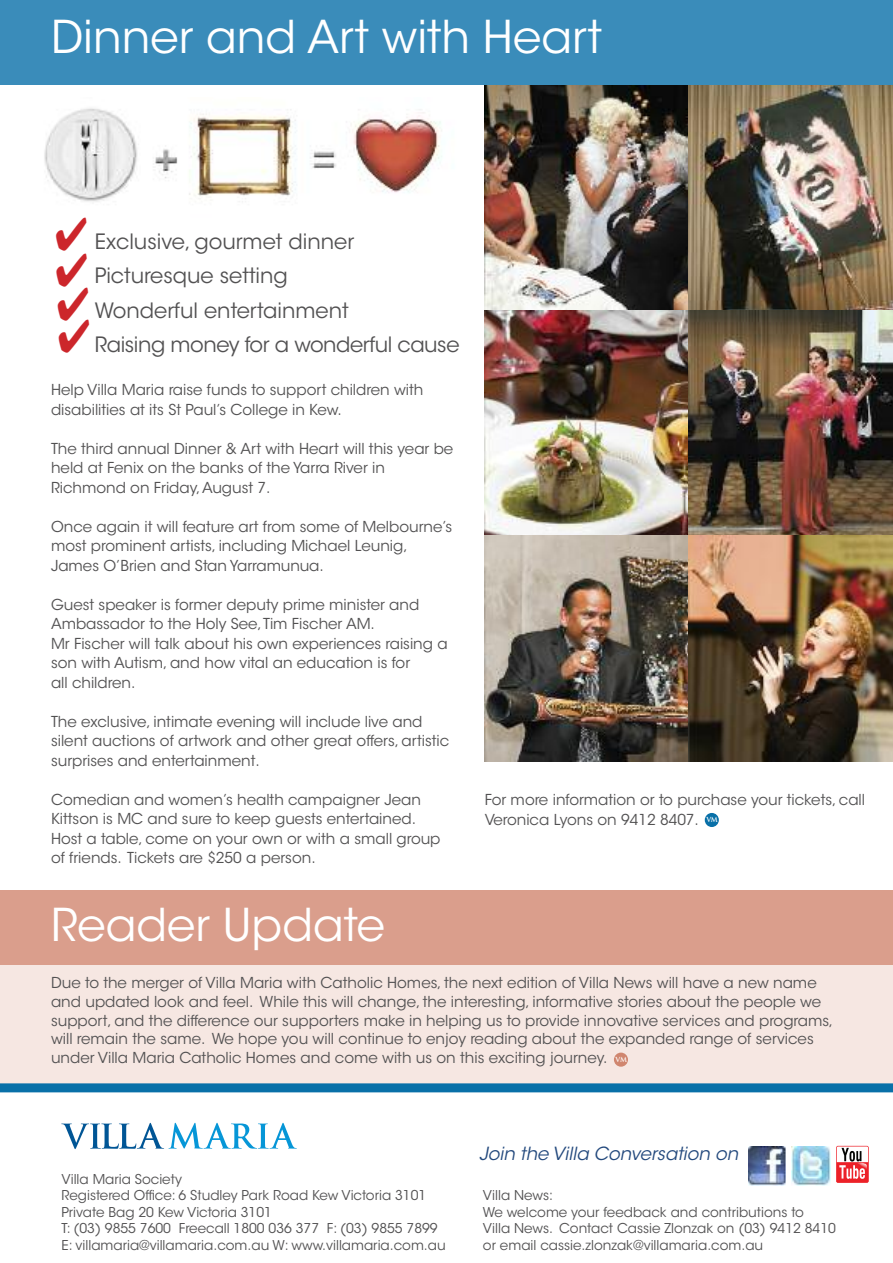
<style>
.page{position:relative;width:893px;height:1263px;background:#fff}
.page>*{position:absolute;margin:0;border:0;box-sizing:border-box;transform-origin:0 0}
.t1{font:45px "ITC Avant Garde Std";color:#fff}
.t2{font:39px/34px "Zapf Dingbats";color:#cc262b}
.t3{font:21px/34.5px "ITC Avant Garde Std";color:#525152}
.t4{font:italic 18px "ITC Avant Garde Std";color:#23497d}
.t5{font:15px/19.5px "ITC Avant Garde Std";color:#525152}
.t6{font:13.5px/16.5px "ITC Avant Garde Std";color:#525152}
.t7{font:700 6.75px "Trajan Pro";color:#fff}
</style>
<div class="page">
<div style="left:0;top:939px;width:892px;height:148px;background:#f6e7e2"></div>
<div style="left:0;top:0;width:893px;height:85px;background:#3a8cba"></div>
<svg style="left:836px;top:1146px;width:33px;height:37px"></svg>
<img style="left:748px;top:1146px;width:38px;height:39px">
<img style="left:792px;top:1146px;width:38px;height:39px">
<div style="left:705px;top:813px;width:14px;height:14px;background:#0970a8;border-radius:50%"></div>
<div style="left:0;top:1083px;width:893px;height:9px;background:#0970a8"></div>
<div style="left:0;top:890px;width:893px;height:74px;background:#da9e8c"></div>
<div style="left:614px;top:1052px;width:14px;height:15px;background:#d0866f;border-radius:50%"></div>
<img style="left:485px;top:85px;width:408px;height:676px">
<img style="left:44px;top:108px;width:398px;height:94px">
<svg style="left:61px;top:1123px;width:236px;height:26px"></svg>
<h1 class="t1" style="left:51px;top:16px;width:552px">Dinner and Art with Heart</h1>
<h2 class="t2" style="left:42px;top:221px;width:37px;rotate:-8deg">✔ ✔ ✔ ✔</h2>
<h3 class="t3" style="left:95px;top:226px;width:366px">Exclusive, gourmet dinner<br>Picturesque setting<br>Wonderful entertainment<br>Raising money for a wonderful cause</h3>
<p class="t5" style="left:51px;top:381px;width:374px">Help Villa Maria raise funds to support children with disabilities at its St Paul’s College in Kew.</p>
<p class="t5" style="left:51px;top:440px;width:404px">The third annual Dinner &amp; Art with Heart will this year be held at Fenix on the banks of the Yarra River in<br>Richmond on Friday, August 7.</p>
<p class="t5" style="left:51px;top:518px;width:403px">Once again it will feature art from some of Melbourne’s most prominent artists, including Michael Leunig,<br>James O’Brien and Stan Yarramunua.</p>
<p class="t5" style="left:51px;top:596px;width:398px">Guest speaker is former deputy prime minister and Ambassador to the Holy See, Tim Fischer AM.<br>Mr Fischer will talk about his own experiences raising a son with Autism, and how vital an education is for<br>all children.</p>
<p class="t5" style="left:51px;top:713px;width:400px">The exclusive, intimate evening will include live and silent auctions of artwork and other great offers, artistic surprises and entertainment.</p>
<p class="t5" style="left:51px;top:791px;width:391px">Comedian and women’s health campaigner Jean Kittson is MC and sure to keep guests entertained.<br>Host a table, come on your own or with a small group of friends. Tickets are $250 a person.</p>
<p class="t5" style="left:485px;top:791px;width:382px">For more information or to purchase your tickets, call<br>Veronica Lyons on 9412 8407.</p>
<p class="t7" style="left:706px;top:816px;width:13px">VM</p>
<h1 class="t1" style="left:51px;top:905px;width:335px">Reader Update</h1>
<p class="t5" style="left:51px;top:975px;width:784px;line-height:18.8px">Due to the merger of Villa Maria with Catholic Homes, the next edition of Villa News will have a new name and updated look and feel. While this will change, the interesting, informative stories about the people we support, and the difference our supporters make in helping us to provide innovative services and programs, will remain the same. We hope you will continue to enjoy reading about the expanded range of services under Villa Maria Catholic Homes and come with us on this exciting journey.</p>
<p class="t7" style="left:616px;top:1056px;width:13px">VM</p>
<p class="t6" style="left:62px;top:1172px;width:386px">Villa Maria Society<br>Registered Office: 6 Studley Park Road Kew Victoria 3101<br>Private Bag 20 Kew Victoria 3101<br>T: (03) 9855 7600 Freecall 1800 036 377 F: (03) 9855 7899<br>E: villamaria@villamaria.com.au W: www.villamaria.com.au</p>
<p class="t4" style="left:479px;top:1146px;width:261px">Join the Villa Conversation on</p>
<p class="t6" style="left:483px;top:1188px;width:354px">Villa News:<br>We welcome your feedback and contributions to<br>Villa News. Contact Cassie Zlonzak on (03) 9412 8410 or email cassie.zlonzak@villamaria.com.au</p>
</div>
